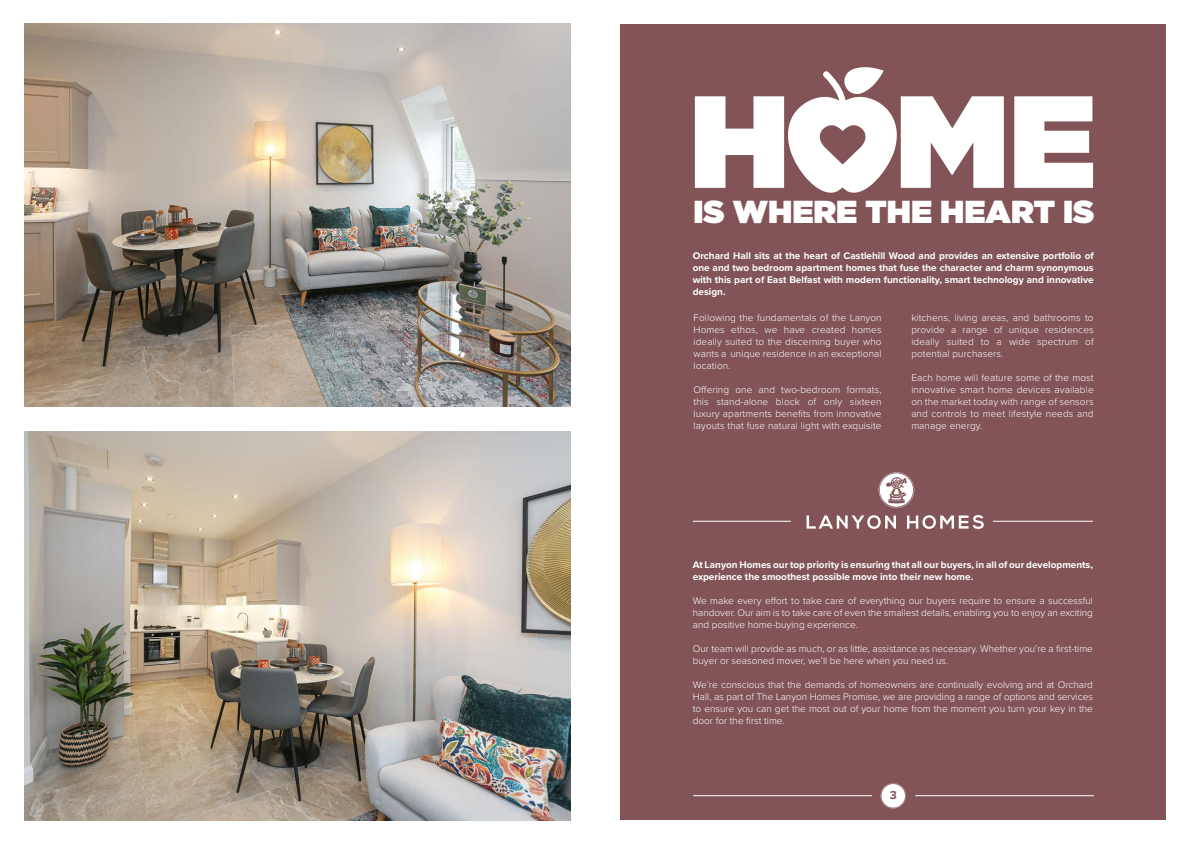
<style>
.page{position:relative;width:1191px;height:842px;background:#fff}
.page>*{position:absolute;margin:0;border:0;box-sizing:border-box;transform-origin:0 0}
.t1{font:900 31.8px "Gotham";color:#fff}
.t2{font:700 12px "Proxima Nova";color:#825457}
.t3{font:300 10px/12px "Proxima Nova";color:#fff;text-align:justify}
.t4{font:700 10px/12px "Proxima Nova";color:#fff;text-align:justify}
</style>
<div class="page">
<div style="left:620px;top:24px;width:545px;height:795px;background:#825457"></div>
<hr style="left:693px;top:521px;width:98px;height:1px;background:#fff">
<hr style="left:993px;top:521px;width:100px;height:1px;background:#fff">
<svg style="left:806px;top:515px;width:90px;height:14px"></svg>
<svg style="left:907px;top:515px;width:76px;height:14px"></svg>
<svg style="left:878px;top:472px;width:36px;height:36px"></svg>
<svg style="left:880px;top:783px;width:26px;height:25px"></svg>
<div style="left:881px;top:784px;width:24px;height:24px;background:#fff;border-radius:50%"></div>
<hr style="left:915px;top:795px;width:178px;height:1px;background:#fff">
<hr style="left:693px;top:795px;width:178px;height:1px;background:#fff">
<svg style="left:1014px;top:96px;width:79px;height:92px"></svg>
<svg style="left:695px;top:67px;width:308px;height:126px"></svg>
<img style="left:25px;top:24px;width:546px;height:382px">
<img style="left:25px;top:432px;width:546px;height:388px">
<p class="t1" style="left:693px;top:189px;width:402px">IS WHERE THE HEART IS</p>
<p class="t4" style="left:692px;top:249px;width:402px">Orchard Hall sits at the heart of Castlehill Wood and provides an extensive portfolio of one and two bedroom apartment homes that fuse the character and charm synonymous with this part of East Belfast with modern functionality, smart technology and innovative design.</p>
<p class="t3" style="left:911px;top:311px;width:184px">kitchens, living areas, and bathrooms to provide a range of unique residences ideally suited to a wide spectrum of potential purchasers.</p>
<p class="t3" style="left:911px;top:371px;width:184px">Each home will feature some of the most innovative smart home devices available on the market today with range of sensors and controls to meet lifestyle needs and manage energy.</p>
<p class="t3" style="left:693px;top:311px;width:190px">Following the fundamentals of the Lanyon Homes ethos, we have created homes ideally suited to the discerning buyer who wants a unique residence in an exceptional location.</p>
<p class="t3" style="left:693px;top:383px;width:190px">Offering one and two-bedroom formats, this stand-alone block of only sixteen luxury apartments benefits from innovative layouts that fuse natural light with exquisite</p>
<p class="t4" style="left:693px;top:558px;width:401px">At Lanyon Homes our top priority is ensuring that all our buyers, in all of our developments, experience the smoothest possible move into their new home.</p>
<p class="t3" style="left:693px;top:594px;width:402px">We make every effort to take care of everything our buyers require to ensure a successful handover. Our aim is to take care of even the smallest details, enabling you to enjoy an exciting and positive home-buying experience.</p>
<p class="t3" style="left:693px;top:642px;width:401px">Our team will provide as much, or as little, assistance as necessary. Whether you’re a first-time buyer or seasoned mover, we’ll be here when you need us.</p>
<p class="t3" style="left:693px;top:678px;width:402px">We’re conscious that the demands of homeowners are continually evolving and at Orchard Hall, as part of The Lanyon Homes Promise, we are providing a range of options and services to ensure you can get the most out of your home from the moment you turn your key in the door for the first time.</p>
<p class="t2" style="left:889px;top:786px;width:9px">3</p>
</div>
